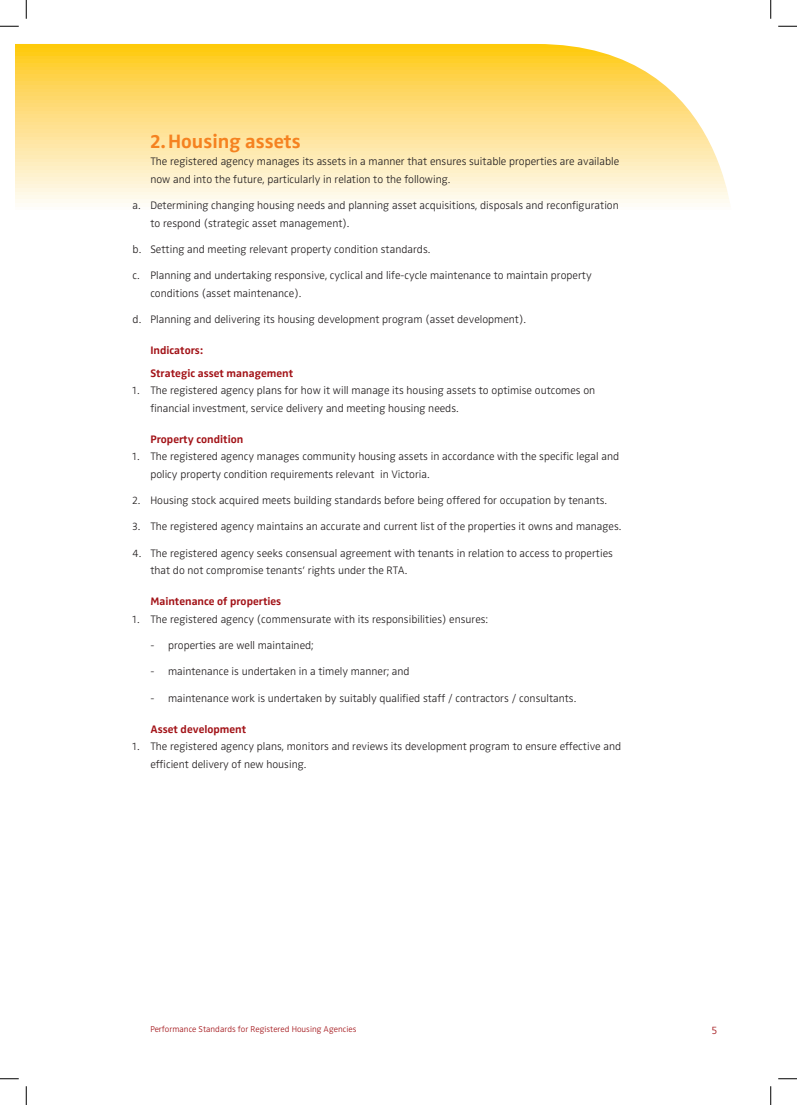
<style>
.page{position:relative;width:797px;height:1105px;background:#fff}
.page>*{position:absolute;margin:0;border:0;box-sizing:border-box;transform-origin:0 0}
.t1{font:20px "Zwo Bold LF";color:#f58220}
.t2{font:11.25px/17.5px "Zwo Light LF";color:#231f20}
.t3{font:11.25px/22.5px "Zwo Bold LF";color:#a21217}
.t4{font:11.25px "Zwo Light LF";color:#a21217}
.t5{font:300 8.75px "Zwo";color:#a21217}
</style>
<div class="page">
<svg style="left:16px;top:44px;width:714px;height:159px;background:#fee391"></svg>
<svg style="left:0;top:25px;width:19px;height:2px"></svg>
<svg style="left:778px;top:25px;width:19px;height:2px"></svg>
<svg style="left:0;top:1078px;width:19px;height:1px"></svg>
<svg style="left:778px;top:1078px;width:19px;height:1px"></svg>
<svg style="left:25px;top:0;width:2px;height:19px"></svg>
<svg style="left:25px;top:1086px;width:2px;height:19px"></svg>
<svg style="left:770px;top:0;width:1px;height:19px"></svg>
<svg style="left:770px;top:1086px;width:1px;height:19px"></svg>
<h1 class="t1" style="left:150px;top:129px;width:152px">2.Housing assets</h1>
<p class="t2" style="left:150px;top:153px;width:470px">The registered agency manages its assets in a manner that ensures suitable properties are available now and into the future, particularly in relation to the following.</p>
<p class="t2" style="left:150px;top:196px;width:470px;text-indent:-18px">a. Determining changing housing needs and planning asset acquisitions, disposals and reconfiguration to respond (strategic asset management).</p>
<p class="t2" style="left:133px;top:240px;width:299px">b. Setting and meeting relevant property condition standards.</p>
<p class="t2" style="left:150px;top:266px;width:443px;text-indent:-18px">c. Planning and undertaking responsive, cyclical and life-cycle maintenance to maintain property conditions (asset maintenance).</p>
<p class="t2" style="left:133px;top:310px;width:395px">d. Planning and delivering its housing development program (asset development).</p>
<p class="t3" style="left:150px;top:339px;width:144px">Indicators:<br>Strategic asset management</p>
<p class="t2" style="left:150px;top:381px;width:446px;text-indent:-18px">1. The registered agency plans for how it will manage its housing assets to optimise outcomes on financial investment, service delivery and meeting housing needs.</p>
<p class="t3" style="left:150px;top:428px;width:94px">Property condition</p>
<p class="t2" style="left:150px;top:448px;width:470px;text-indent:-18px">1. The registered agency manages community housing assets in accordance with the specific legal and policy property condition requirements relevant in Victoria.</p>
<p class="t2" style="left:133px;top:491px;width:476px">2. Housing stock acquired meets building standards before being offered for occupation by tenants.</p>
<p class="t2" style="left:133px;top:518px;width:490px">3. The registered agency maintains an accurate and current list of the properties it owns and manages.</p>
<p class="t2" style="left:150px;top:544px;width:464px;text-indent:-18px">4. The registered agency seeks consensual agreement with tenants in relation to access to properties that do not compromise tenants’ rights under the RTA.</p>
<p class="t3" style="left:150px;top:590px;width:132px">Maintenance of properties</p>
<p class="t2" style="left:133px;top:610px;width:357px">1. The registered agency (commensurate with its responsibilities) ensures:</p>
<p class="t2" style="left:150px;top:636px;width:165px">- properties are well maintained;</p>
<p class="t2" style="left:150px;top:663px;width:261px">- maintenance is undertaken in a timely manner; and</p>
<p class="t2" style="left:150px;top:689px;width:427px">- maintenance work is undertaken by suitably qualified staff / contractors / consultants.</p>
<p class="t3" style="left:150px;top:718px;width:97px">Asset development</p>
<p class="t2" style="left:150px;top:738px;width:472px;text-indent:-18px">1. The registered agency plans, monitors and reviews its development program to ensure effective and efficient delivery of new housing.</p>
<p class="t5" style="left:150px;top:1024px;width:208px">Performance Standards for Registered Housing Agencies</p>
<p class="t4" style="left:712px;top:1024px;width:7px">5</p>
</div>
